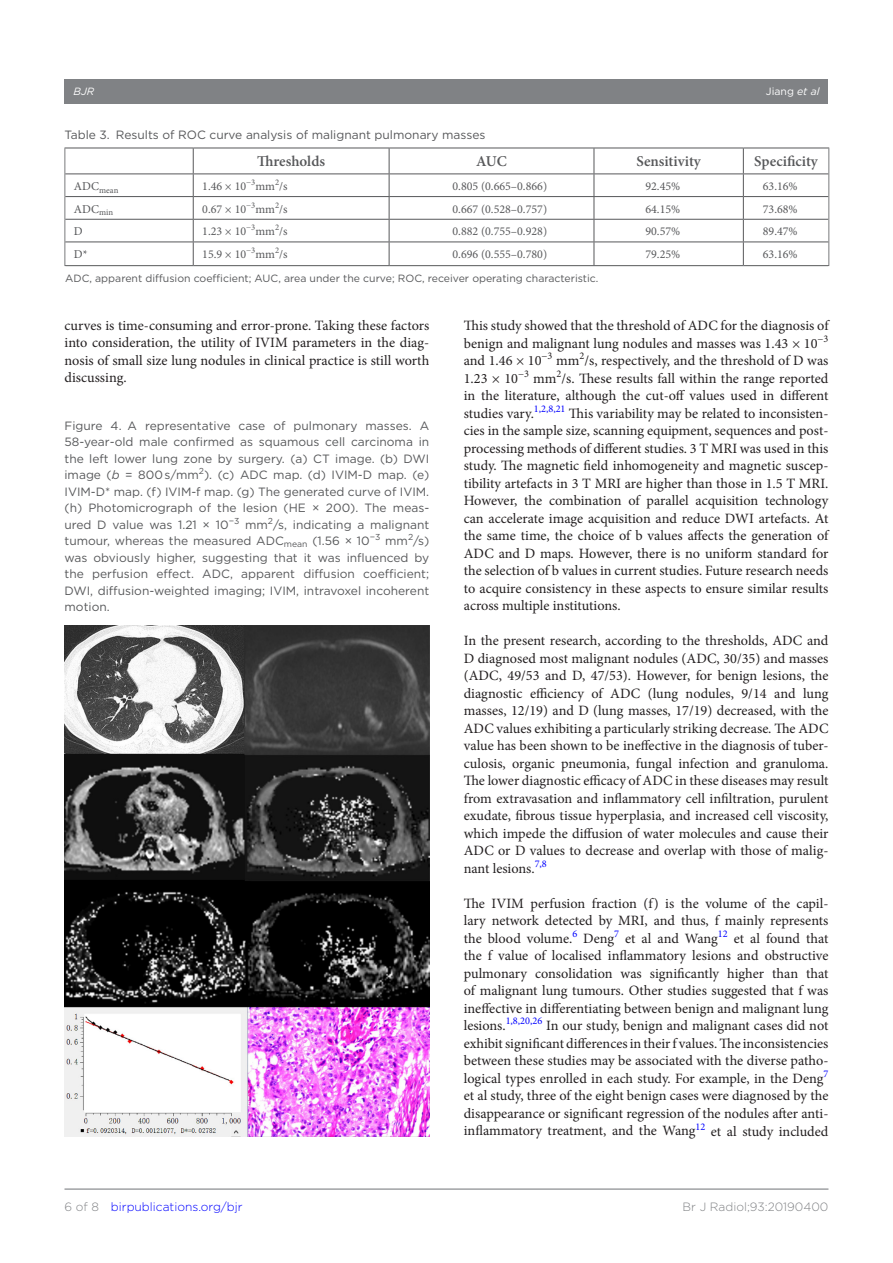
<style>
.page{position:relative;width:893px;height:1263px;background:#fff}
.page>*{position:absolute;margin:0;border:0;box-sizing:border-box;transform-origin:0 0}
.t1{font:600 15px "Minion Pro";color:#57585a}
.t2{font:14.25px/17.5px "Minion Pro";color:#231f20;text-align:justify}
.t3{font:12px/16.5px "Gotham";color:#57585a;text-align:justify}
.t4{font:12px "Minion Pro";color:#57585a}
.t5{font:300 12px "Gotham";color:#00f}
.t6{font:300 12px "Gotham";color:#808285}
.t7{font:10.5px "Gotham";color:#57585a}
.t8{font:10.5px "Gotham";color:#fff}
.t9{font:italic 10.5px "Gotham";color:#fff}
.t10{font:8.7px "Minion Pro";color:#57585a}
.s1{font-style:italic}
.s2{color:#808285}
</style>
<div class="page">
<hr style="left:64px;top:1188px;width:764px;height:2px;background:#808285">
<div style="left:64px;top:79px;width:764px;height:24px;background:#808285"></div>
<hr style="left:64px;top:148px;width:129px;height:1px;background:#57585a">
<hr style="left:65px;top:174px;width:128px;height:1px;background:#57585a">
<hr style="left:193px;top:148px;width:196px;height:1px;background:#57585a">
<hr style="left:193px;top:174px;width:196px;height:1px;background:#57585a">
<hr style="left:389px;top:148px;width:205px;height:1px;background:#57585a">
<hr style="left:389px;top:174px;width:205px;height:1px;background:#57585a">
<hr style="left:594px;top:148px;width:149px;height:1px;background:#57585a">
<hr style="left:594px;top:174px;width:149px;height:1px;background:#57585a">
<hr style="left:743px;top:148px;width:86px;height:1px;background:#57585a">
<hr style="left:743px;top:174px;width:85px;height:1px;background:#57585a">
<hr style="left:65px;top:196px;width:128px;height:1px;background:#57585a">
<hr style="left:193px;top:196px;width:196px;height:1px;background:#57585a">
<hr style="left:389px;top:196px;width:205px;height:1px;background:#57585a">
<hr style="left:594px;top:196px;width:149px;height:1px;background:#57585a">
<hr style="left:743px;top:196px;width:85px;height:1px;background:#57585a">
<hr style="left:65px;top:219px;width:128px;height:1px;background:#57585a">
<hr style="left:193px;top:219px;width:196px;height:1px;background:#57585a">
<hr style="left:389px;top:219px;width:205px;height:1px;background:#57585a">
<hr style="left:594px;top:219px;width:149px;height:1px;background:#57585a">
<hr style="left:743px;top:219px;width:85px;height:1px;background:#57585a">
<hr style="left:65px;top:242px;width:128px;height:1px;background:#57585a">
<hr style="left:193px;top:242px;width:196px;height:1px;background:#57585a">
<svg style="left:193px;top:148px;width:1px;height:117px"></svg>
<hr style="left:193px;top:265px;width:196px;height:1px;background:#57585a">
<hr style="left:389px;top:242px;width:205px;height:1px;background:#57585a">
<svg style="left:389px;top:148px;width:1px;height:117px"></svg>
<hr style="left:389px;top:265px;width:205px;height:1px;background:#57585a">
<hr style="left:594px;top:242px;width:149px;height:1px;background:#57585a">
<svg style="left:594px;top:148px;width:1px;height:117px"></svg>
<hr style="left:594px;top:265px;width:149px;height:1px;background:#57585a">
<hr style="left:743px;top:242px;width:85px;height:1px;background:#57585a">
<svg style="left:743px;top:148px;width:1px;height:117px"></svg>
<hr style="left:743px;top:265px;width:86px;height:1px;background:#57585a">
<hr style="left:64px;top:265px;width:129px;height:1px;background:#57585a">
<svg style="left:64px;top:148px;width:1px;height:118px"></svg>
<svg style="left:828px;top:148px;width:1px;height:119px"></svg>
<img style="left:64px;top:625px;width:365px;height:511px">
<p class="t9" style="left:74px;top:85px;width:22px">BJR</p>
<p class="t8" style="left:766px;top:85px;width:55px">Jiang <span class="s1">et al</span></p>
<p class="t3" style="left:64px;top:126px;width:422px">Table 3. Results of ROC curve analysis of malignant pulmonary masses</p>
<p class="t1" style="left:257px;top:151px;width:69px">Thresholds</p>
<p class="t1" style="left:476px;top:151px;width:32px">AUC</p>
<p class="t1" style="left:636px;top:151px;width:66px">Sensitivity</p>
<p class="t1" style="left:754px;top:151px;width:65px">Specificity</p>
<p class="t10" style="left:74px;top:184px;width:46px"><sup>ADC</sup>mean</p>
<p class="t4" style="left:202px;top:178px;width:87px">1.46 × 10<sup>−3</sup>mm<sup>2</sup>/s</p>
<p class="t4" style="left:453px;top:178px;width:96px">0.805 (0.665–0.866)</p>
<p class="t4" style="left:645px;top:178px;width:36px">92.45%</p>
<p class="t4" style="left:763px;top:178px;width:36px">63.16%</p>
<p class="t4" style="left:74px;top:201px;width:41px">ADC<sub>min</sub></p>
<p class="t4" style="left:202px;top:201px;width:87px">0.67 × 10<sup>−3</sup>mm<sup>2</sup>/s</p>
<p class="t4" style="left:453px;top:201px;width:96px">0.667 (0.528–0.757)</p>
<p class="t4" style="left:645px;top:201px;width:36px">64.15%</p>
<p class="t4" style="left:763px;top:201px;width:36px">73.68%</p>
<p class="t4" style="left:74px;top:224px;width:10px">D</p>
<p class="t4" style="left:202px;top:224px;width:87px">1.23 × 10<sup>−3</sup>mm<sup>2</sup>/s</p>
<p class="t4" style="left:453px;top:224px;width:96px">0.882 (0.755–0.928)</p>
<p class="t4" style="left:645px;top:224px;width:36px">90.57%</p>
<p class="t4" style="left:763px;top:224px;width:36px">89.47%</p>
<p class="t4" style="left:74px;top:246px;width:15px">D*</p>
<p class="t4" style="left:202px;top:246px;width:87px">15.9 × 10<sup>−3</sup>mm<sup>2</sup>/s</p>
<p class="t4" style="left:453px;top:246px;width:96px">0.696 (0.555–0.780)</p>
<p class="t4" style="left:645px;top:246px;width:36px">79.25%</p>
<p class="t4" style="left:763px;top:246px;width:36px">63.16%</p>
<p class="t7" style="left:65px;top:271px;width:535px">ADC, apparent diffusion coefficient; AUC, area under the curve; ROC, receiver operating characteristic.</p>
<p class="t2" style="left:64px;top:317px;width:366px">curves is time-consuming and error-prone. Taking these factors into consideration, the utility of IVIM parameters in the diag&shy;nosis of small size lung nodules in clinical practice is still worth discussing.</p>
<p class="t2" style="left:464px;top:317px;width:366px">This study showed that the threshold of ADC for the diagnosis of benign and malignant lung nodules and masses was 1.43 × 10<sup>−3 </sup>and 1.46 × 10<sup>−3</sup> mm<sup>2</sup>/s, respectively, and the threshold of D was 1.23 × 10<sup>−3</sup> mm<sup>2</sup>/s. These results fall within the range reported in the literature, although the cut-off values used in different studies vary.<sup>1,2,8,21</sup> This variability may be related to inconsisten&shy;cies in the sample size, scanning equipment, sequences and post&shy;processing methods of different studies. 3 T MRI was used in this study. The magnetic field inhomogeneity and magnetic suscep&shy;tibility artefacts in 3 T MRI are higher than those in 1.5 T MRI.<br>However, the combination of parallel acquisition technology can accelerate image acquisition and reduce DWI artefacts. At the same time, the choice of b values affects the generation of ADC and D maps. However, there is no uniform standard for the selection of b values in current studies. Future research needs to acquire consistency in these aspects to ensure similar results across multiple institutions.</p>
<p class="t2" style="left:464px;top:632px;width:366px">In the present research, according to the thresholds, ADC and D diagnosed most malignant nodules (ADC, 30/35) and masses (ADC, 49/53 and D, 47/53). However, for benign lesions, the diagnostic efficiency of ADC (lung nodules, 9/14 and lung masses, 12/19) and D (lung masses, 17/19) decreased, with the ADC values exhibiting a particularly striking decrease. The ADC value has been shown to be ineffective in the diagnosis of tuber&shy;culosis, organic pneumonia, fungal infection and granuloma.<br>The lower diagnostic efficacy of ADC in these diseases may result from extravasation and inflammatory cell infiltration, purulent exudate, fibrous tissue hyperplasia, and increased cell viscosity, which impede the diffusion of water molecules and cause their ADC or D values to decrease and overlap with those of malig&shy;nant lesions.<sup>7,8</sup></p>
<p class="t2" style="left:464px;top:894px;width:366px">The IVIM perfusion fraction (f) is the volume of the capil&shy;lary network detected by MRI, and thus, f mainly represents the blood volume.<sup>6</sup> Deng<sup>7</sup> et al and Wang<sup>12</sup> et al found that the f value of localised inflammatory lesions and obstructive pulmonary consolidation was significantly higher than that of malignant lung tumours. Other studies suggested that f was ineffective in differentiating between benign and malignant lung lesions.<sup>1,8,20,26</sup> In our study, benign and malignant cases did not exhibit significant differences in their f values. The inconsistencies between these studies may be associated with the diverse patho&shy;logical types enrolled in each study. For example, in the Deng<sup>7 </sup>et al study, three of the eight benign cases were diagnosed by the disappearance or significant regression of the nodules after anti&shy;inflammatory treatment, and the Wang<sup>12</sup> et al study included</p>
<p class="t3" style="left:64px;top:417px;width:366px">Figure 4. A representative case of pulmonary masses. A 58-year-old male confirmed as squamous cell carcinoma in the left lower lung zone by surgery. (a) CT image. (b) DWI image (<span class="s1">b</span> = 800 s/mm<sup>2</sup>). (c) ADC map. (d) IVIM-D map. (e)<br>IVIM-D* map. (f) IVIM-f map. (g) The generated curve of IVIM. (h) Photomicrograph of the lesion (HE × 200). The meas&shy;ured D value was 1.21 × 10<sup>−3</sup> mm<sup>2</sup>/s, indicating a malignant tumour, whereas the measured ADC<sub>mean</sub> (1.56 × 10<sup>−3</sup> mm<sup>2</sup>/s) was obviously higher, suggesting that it was influenced by the perfusion effect. ADC, apparent diffusion coefficient; DWI, diffusion-weighted imaging; IVIM, intravoxel incoherent motion.</p>
<p class="t5" style="left:64px;top:1199px;width:180px"><span class="s2">6 of 8</span> birpublications.org/bjr</p>
<p class="t6" style="left:683px;top:1199px;width:147px">Br J Radiol;93:20190400</p>
</div>
